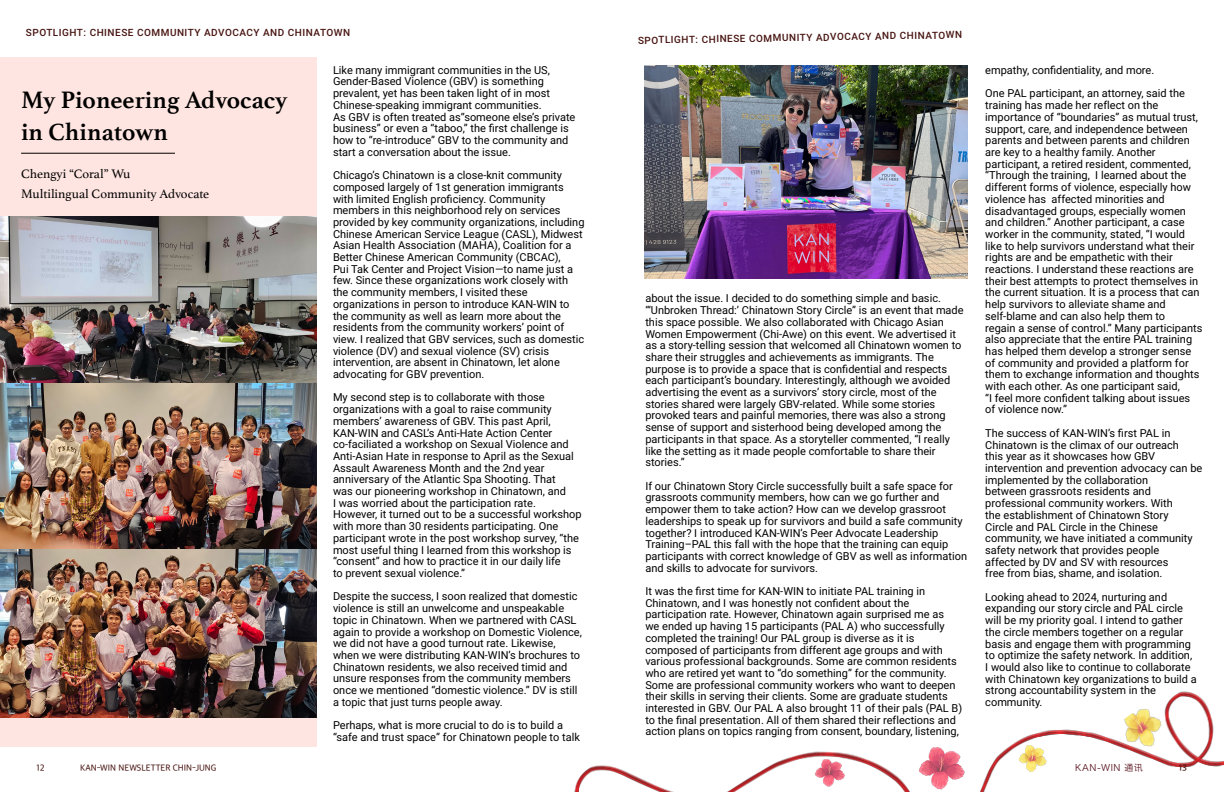
<style>
.page{position:relative;width:1224px;height:792px;background:#fff}
.page>*{position:absolute;margin:0;border:0;box-sizing:border-box;transform-origin:0 0}
.t1{font:700 25px/32px "Athelas";color:#000}
.t2{font:13px/20px "Athelas";color:#000}
.t3{font:11px/11.7px "Roboto";color:#000}
.t4{font:500 10px "Roboto";letter-spacing:.05em;color:#481512}
.t5{font:500 9px "Apple SD Gothic Neo";color:#481512}
.t6{font:9px "Hiragino Sans GB W3";letter-spacing:.07em;color:#59111c}
.t7{font:600 9px "Apple SD Gothic Neo";color:#481512}
</style>
<div class="page">
<img style="left:964px;top:691px;width:260px;height:101px">
<div style="left:0;top:57px;width:317px;height:689px;background:#fee5e1"></div>
<img style="left:644px;top:66px;width:323px;height:213px">
<img style="left:0;top:216px;width:317px;height:168px">
<img style="left:0;top:384px;width:317px;height:166px">
<img style="left:0;top:550px;width:317px;height:167px">
<img style="left:574px;top:751px;width:336px;height:41px">
<img style="left:919px;top:747px;width:45px;height:43px">
<img style="left:1014px;top:746px;width:38px;height:25px">
<img style="left:1110px;top:698px;width:66px;height:62px">
<img style="left:815px;top:760px;width:29px;height:27px">
<hr style="left:21px;top:153px;width:154px;height:1px;background:#000">
<p class="t4" style="left:26px;top:25px;width:326px">SPOTLIGHT: CHINESE COMMUNITY ADVOCACY AND CHINATOWN</p>
<p class="t4" style="left:638px;top:33px;width:326px;rotate:-1deg">SPOTLIGHT: CHINESE COMMUNITY ADVOCACY AND CHINATOWN</p>
<h1 class="t1" style="left:21px;top:83px;width:268px">My Pioneering Advocacy in Chinatown</h1>
<p class="t2" style="left:21px;top:163px;width:190px">Chengyi “Coral” Wu<br>Multilingual Community Advocate</p>
<p class="t3" style="left:333px;top:64px;width:244px">Like many immigrant communities in the US, Gender-Based Violence (GBV) is something prevalent, yet has been taken light of in most Chinese-speaking immigrant communities.<br>As GBV is often treated as“someone else’s private business” or even a “taboo,” the first challenge is how to “re-introduce” GBV to the community and start a conversation about the issue.</p>
<p class="t3" style="left:333px;top:169px;width:253px">Chicago’s Chinatown is a close-knit community composed largely of 1st generation immigrants with limited English proficiency. Community members in this neighborhood rely on services provided by key community organizations, including Chinese American Service League (CASL), Midwest Asian Health Association (MAHA), Coalition for a Better Chinese American Community (CBCAC),<br>Pui Tak Center and Project Vision—to name just a few. Since these organizations work closely with the community members, I visited these organizations in person to introduce KAN-WIN to the community as well as learn more about the residents from the community workers’ point of view. I realized that GBV services, such as domestic violence (DV) and sexual violence (SV) crisis intervention, are absent in Chinatown, let alone advocating for GBV prevention.</p>
<p class="t3" style="left:333px;top:391px;width:250px">My second step is to collaborate with those organizations with a goal to raise community members’ awareness of GBV. This past April, KAN-WIN and CASL’s Anti-Hate Action Center co-faciliated a workshop on Sexual Violence and Anti-Asian Hate in response to April as the Sexual Assault Awareness Month and the 2nd year anniversary of the Atlantic Spa Shooting. That<br>was our pioneering workshop in Chinatown, and<br>I was worried about the participation rate.<br>However, it turned out to be a successful workshop with more than 30 residents participating. One participant wrote in the post workshop survey, “the most useful thing I learned from this workshop is “consent” and how to practice it in our daily life<br>to prevent sexual violence.”</p>
<p class="t3" style="left:333px;top:590px;width:250px">Despite the success, I soon realized that domestic violence is still an unwelcome and unspeakable topic in Chinatown. When we partnered with CASL again to provide a workshop on Domestic Violence, we did not have a good turnout rate. Likewise, when we were distributing KAN-WIN’s brochures to Chinatown residents, we also received timid and unsure responses from the community members once we mentioned “domestic violence.” DV is still a topic that just turns people away.</p>
<p class="t3" style="left:333px;top:719px;width:248px">Perhaps, what is more crucial to do is to build a “safe and trust space” for Chinatown people to talk</p>
<p class="t3" style="left:645px;top:292px;width:320px">about the issue. I decided to do something simple and basic. “‘Unbroken Thread:’ Chinatown Story Circle” is an event that made this space possible. We also collaborated with Chicago Asian Women Empowerment (Chi-Awe) on this event. We advertised it as a story-telling session that welcomed all Chinatown women to share their struggles and achievements as immigrants. The purpose is to provide a space that is confidential and respects each participant’s boundary. Interestingly, although we avoided advertising the event as a survivors’ story circle, most of the stories shared were largely GBV-related. While some stories provoked tears and painful memories, there was also a strong sense of support and sisterhood being developed among the participants in that space. As a storyteller commented, “I really like the setting as it made people comfortable to share their stories.”</p>
<p class="t3" style="left:645px;top:480px;width:323px">If our Chinatown Story Circle successfully built a safe space for grassroots community members, how can we go further and empower them to take action? How can we develop grassroot leaderships to speak up for survivors and build a safe community together? I introduced KAN-WIN’s Peer Advocate Leadership Training–PAL this fall with the hope that the training can equip participants with correct knowledge of GBV as well as information and skills to advocate for survivors.</p>
<p class="t3" style="left:645px;top:585px;width:318px">It was the first time for KAN-WIN to initiate PAL training in Chinatown, and I was honestly not confident about the participation rate. However, Chinatown again surprised me as<br>we ended up having 15 participants (PAL A) who successfully completed the training! Our PAL group is diverse as it is composed of participants from different age groups and with various professional backgrounds. Some are common residents who are retired yet want to “do something” for the community.<br>Some are professional community workers who want to deepen their skills in serving their clients. Some are graduate students interested in GBV. Our PAL A also brought 11 of their pals (PAL B) to the final presentation. All of them shared their reflections and action plans on topics ranging from consent, boundary, listening,</p>
<p class="t3" style="left:985px;top:58px;width:201px;line-height:23.4px">empathy, confidentiality, and more.<br>One PAL participant, an attorney, said the</p>
<p class="t3" style="left:985px;top:99px;width:219px">training has made her reflect on the importance of “boundaries” as mutual trust, support, care, and independence between parents and between parents and children are key to a healthy family. Another participant, a retired resident, commented, “Through the training, ₩I learned about the different forms of violence, especially how violence has affected minorities and disadvantaged groups, especially women and children.” Another participant, a case worker in the community, stated, “I would like to help survivors understand what their rights are and be empathetic with their reactions. I understand these reactions are their best attempts to protect themselves in the current situation. It is a process that can help survivors to alleviate shame and self-blame and can also help them to<br>regain a sense of control.” Many participants also appreciate that the entire PAL training has helped them develop a stronger sense of community and provided a platform for them to exchange information and thoughts with each other. As one participant said,<br>“I feel more confident talking about issues of violence now.”</p>
<p class="t3" style="left:985px;top:427px;width:219px">The success of KAN-WIN’s first PAL in Chinatown is the climax of our outreach<br>this year as it showcases how GBV intervention and prevention advocacy can be implemented by the collaboration<br>between grassroots residents and professional community workers. With<br>the establishment of Chinatown Story<br>Circle and PAL Circle in the Chinese community, we have initiated a community safety network that provides people affected by DV and SV with resources<br>free from bias, shame, and isolation.</p>
<p class="t3" style="left:985px;top:591px;width:213px">Looking ahead to 2024, nurturing and expanding our story circle and PAL circle will be my priority goal. I intend to gather the circle members together on a regular basis and engage them with programming to optimize the safety network. In addition, I would also like to continue to collaborate with Chinatown key organizations to build a strong accountability system in the community.</p>
<p class="t5" style="left:37px;top:762px;width:10px">12</p>
<p class="t5" style="left:80px;top:762px;width:138px">KAN-WIN NEWSLETTER CHIN-JUNG</p>
<p class="t6" style="left:1075px;top:762px;width:69px">KAN-WIN 通讯</p>
<p class="t7" style="left:1179px;top:763px;width:10px">13</p>
</div>
